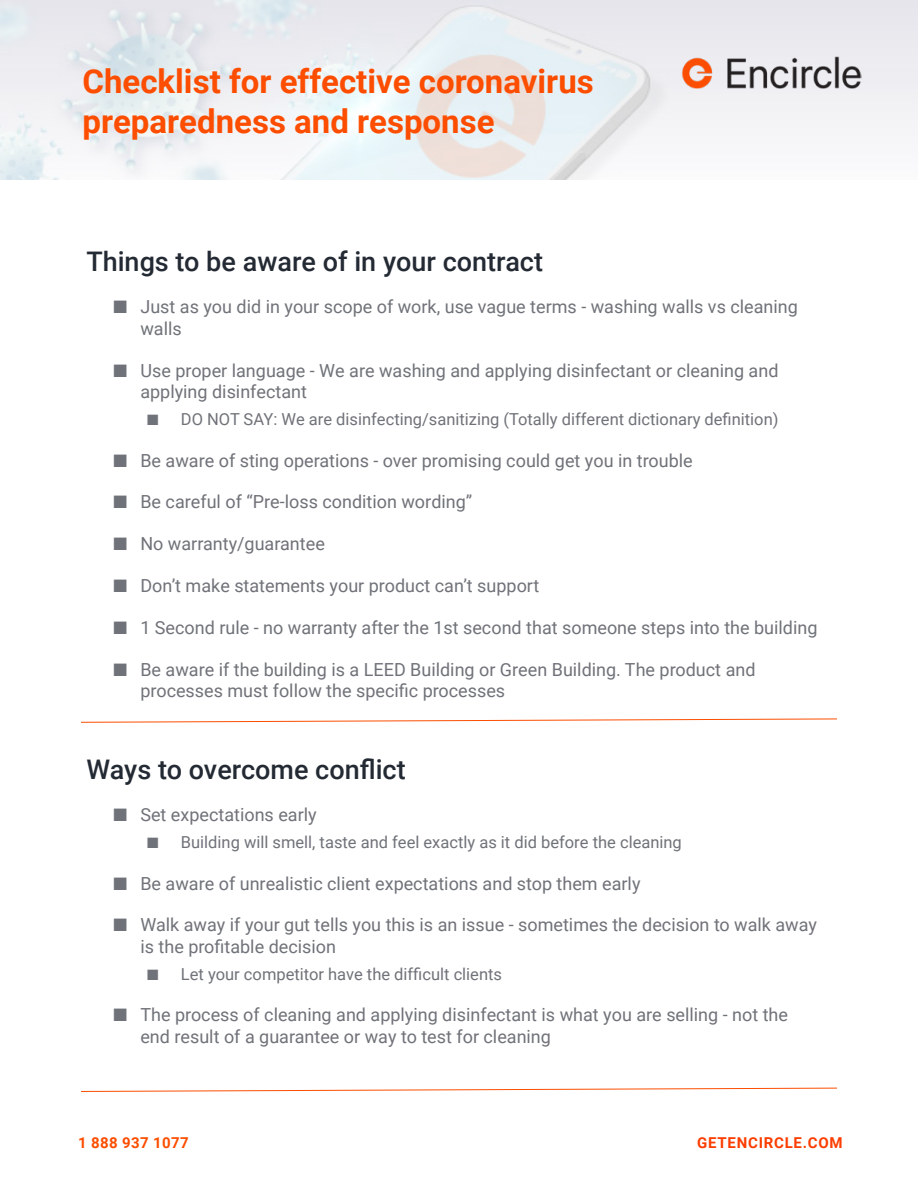
<style>
.page{position:relative;width:918px;height:1188px;background:#fff}
.page>*{position:absolute;margin:0;border:0;box-sizing:border-box;transform-origin:0 0}
.t1{font:700 33px/39.6px "Roboto";color:#fc4d00}
.t2{font:500 27px "Roboto";color:#242a34}
.t3{font:18px/21.6px "Roboto";color:#6f7278}
.t4{font:16.5px "Roboto";color:#6f7278}
.t5{font:700 15px "Roboto";letter-spacing:.05em;color:#fc3d00}
.t6{font:700 15px "Roboto";letter-spacing:.025em;color:#fc4d00}
</style>
<div class="page">
<img style="left:0;top:0;width:918px;height:180px">
<img style="left:681px;top:56px;width:180px;height:32px">
<svg style="left:81px;top:718px;width:756px;height:5px"></svg>
<svg style="left:81px;top:1087px;width:756px;height:5px"></svg>
<h1 class="t1" style="left:82px;top:60px;width:513px">Checklist for effective coronavirus preparedness and response</h1>
<h2 class="t2" style="left:86px;top:243px;width:458px">Things to be aware of in your contract</h2>
<p class="t3" style="left:140px;top:295px;width:659px;text-indent:-27px">■ Just as you did in your scope of work, use vague terms - washing walls vs cleaning walls</p>
<p class="t3" style="left:140px;top:359px;width:640px;text-indent:-27px">■ Use proper language - We are washing and applying disinfectant or cleaning and applying disinfectant</p>
<p class="t4" style="left:147px;top:407px;width:633px">■ DO NOT SAY: We are disinfecting/sanitizing (Totally different dictionary definition)</p>
<p class="t3" style="left:113px;top:449px;width:581px">■ Be aware of sting operations - over promising could get you in trouble</p>
<p class="t3" style="left:113px;top:491px;width:360px">■ Be careful of “Pre-loss condition wording”</p>
<p class="t3" style="left:113px;top:532px;width:213px">■ No warranty/guarantee</p>
<p class="t3" style="left:113px;top:574px;width:427px">■ Don’t make statements your product can’t support</p>
<p class="t3" style="left:113px;top:616px;width:706px">■ 1 Second rule - no warranty after the 1st second that someone steps into the building</p>
<p class="t3" style="left:140px;top:658px;width:617px;text-indent:-27px">■ Be aware if the building is a LEED Building or Green Building. The product and processes must follow the specific processes</p>
<h2 class="t2" style="left:86px;top:751px;width:321px">Ways to overcome conflict</h2>
<p class="t3" style="left:113px;top:803px;width:205px">■ Set expectations early</p>
<p class="t4" style="left:147px;top:830px;width:536px">■ Building will smell, taste and feel exactly as it did before the cleaning</p>
<p class="t3" style="left:113px;top:872px;width:529px">■ Be aware of unrealistic client expectations and stop them early</p>
<p class="t3" style="left:140px;top:913px;width:678px;text-indent:-27px">■ Walk away if your gut tells you this is an issue - sometimes the decision to walk away is the profitable decision</p>
<p class="t4" style="left:147px;top:962px;width:356px">■ Let your competitor have the difficult clients</p>
<p class="t3" style="left:140px;top:1003px;width:649px;text-indent:-27px">■ The process of cleaning and applying disinfectant is what you are selling - not the end result of a guarantee or way to test for cleaning</p>
<p class="t6" style="left:78px;top:1132px;width:112px">1 888 937 1077</p>
<p class="t5" style="left:697px;top:1132px;width:147px">GETENCIRCLE.COM</p>
</div>
